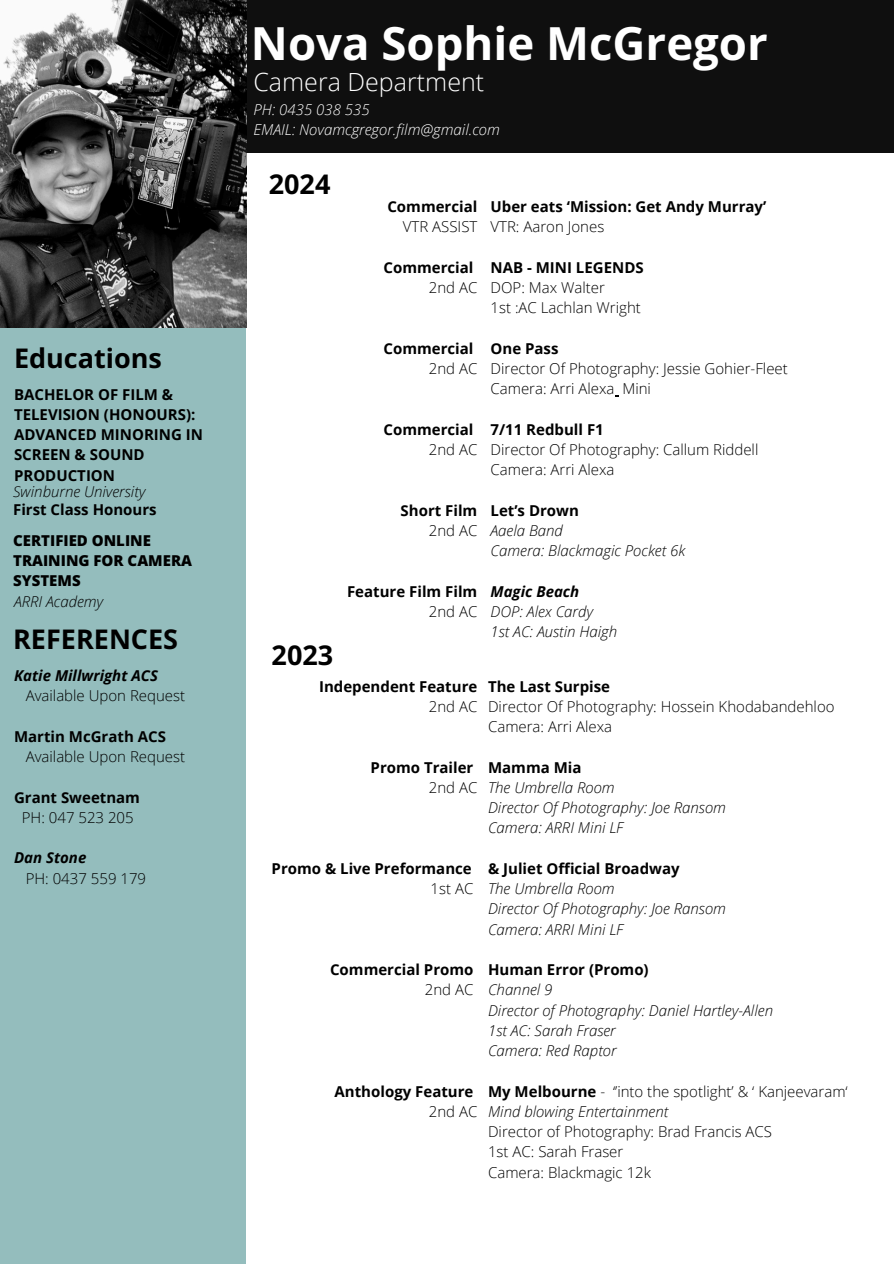
<style>
.page{position:relative;width:894px;height:1264px;background:#fff}
.page>*{position:absolute;margin:0;border:0;box-sizing:border-box;transform-origin:0 0}
.t1{font:700 45.6px "Open Sans";color:#fff}
.t2{font:700 27px "Open Sans";color:#000}
.t3{font:300 25.05px "Open Sans";color:#fff}
.t4{font:300 15px "Open Sans";color:#000}
.t5{font:700 15px/20.2px "Open Sans";color:#000}
.t6{font:italic 300 15px "Open Sans";color:#000}
.t7{font:italic 300 15px "Open Sans";color:#fff}
.t8{font:800 15px/20.2px "Open Sans";color:#000}
.t9{font:italic 700 15px "Open Sans";color:#000}
.s1{font-weight:700}
</style>
<div class="page">
<div style="left:0;top:152px;width:246px;height:1111px;background:#94bdbd"></div>
<div style="left:0;top:0;width:893px;height:152px;background:#0f0f0f"></div>
<img style="left:0;top:0;width:246px;height:327px">
<h1 class="t2" style="left:14px;top:339px;width:149px">Educations</h1>
<p class="t5" style="left:14px;top:383px;width:190px">BACHELOR OF FILM &amp;<br>TELEVISION (HONOURS):<br>ADVANCED MINORING IN<br>SCREEN &amp; SOUND<br>PRODUCTION</p>
<h5 class="t6" style="left:13px;top:481px;width:134px">Swinburne University</h5>
<p class="t5" style="left:13px;top:499px;width:145px">First Class Honours</p>
<h3 class="t8" style="left:13px;top:530px;width:180px">CERTIFIED ONLINE<br>TRAINING FOR CAMERA<br>SYSTEMS</h3>
<h6 class="t6" style="left:14px;top:591px;width:91px">ARRI Academy</h6>
<h4 class="t2" style="left:13px;top:620px;width:166px">REFERENCES</h4>
<p class="t9" style="left:14px;top:665px;width:145px">Katie Millwright ACS</p>
<h2 class="t4" style="left:26px;top:685px;width:161px">Available Upon Request</h2>
<p class="t5" style="left:14px;top:726px;width:153px">Martin McGrath ACS</p>
<p class="t4" style="left:26px;top:746px;width:161px">Available Upon Request</p>
<p class="t5" style="left:14px;top:786px;width:127px">Grant Sweetnam</p>
<p class="t4" style="left:22px;top:807px;width:113px">PH: 047 523 205</p>
<p class="t9" style="left:14px;top:847px;width:74px">Dan Stone</p>
<p class="t4" style="left:26px;top:867px;width:122px">PH: 0437 559 179</p>
<p class="t1" style="left:251px;top:11px;width:518px">Nova Sophie McGregor</p>
<p class="t3" style="left:253px;top:64px;width:232px">Camera Department</p>
<h5 class="t7" style="left:253px;top:99px;width:118px">PH: 0435 038 535</h5>
<h3 class="t7" style="left:253px;top:119px;width:248px">EMAIL: Novamcgregor.film@gmail.com</h3>
<p class="t2" style="left:269px;top:165px;width:63px">2024</p>
<p class="t5" style="left:490px;top:196px;width:277px">Uber eats ‘Mission: Get Andy Murray’</p>
<p class="t4" style="left:490px;top:216px;width:115px">VTR: Aaron Jones</p>
<p class="t5" style="left:490px;top:257px;width:155px">NAB - MINI LEGENDS</p>
<p class="t4" style="left:490px;top:277px;width:116px">DOP: Max Walter</p>
<p class="t4" style="left:490px;top:297px;width:152px">1st :AC Lachlan Wright</p>
<p class="t5" style="left:490px;top:338px;width:69px">One Pass</p>
<p class="t4" style="left:490px;top:358px;width:299px">Director Of Photography: Jessie Gohier-Fleet</p>
<p class="t4" style="left:490px;top:378px;width:125px">Camera: Arri Alexa</p>
<p class="t4" style="left:622px;top:378px;width:30px">Mini</p>
<p class="t5" style="left:490px;top:419px;width:115px">7/11 Redbull F1</p>
<p class="t4" style="left:490px;top:439px;width:269px">Director Of Photography: Callum Riddell</p>
<p class="t4" style="left:490px;top:459px;width:125px">Camera: Arri Alexa</p>
<p class="t5" style="left:490px;top:500px;width:90px">Let’s Drown</p>
<p class="t6" style="left:490px;top:520px;width:74px">Aaela Band</p>
<p class="t6" style="left:490px;top:540px;width:196px">Camera: Blackmagic Pocket 6k</p>
<p class="t9" style="left:490px;top:581px;width:90px">Magic Beach</p>
<p class="t6" style="left:490px;top:601px;width:104px">DOP: Alex Cardy</p>
<p class="t6" style="left:490px;top:621px;width:128px">1st AC: Austin Haigh</p>
<p class="t5" style="left:387px;top:196px;width:91px">Commercial</p>
<p class="t4" style="left:403px;top:216px;width:76px">VTR ASSIST</p>
<p class="t5" style="left:383px;top:257px;width:91px">Commercial</p>
<p class="t4" style="left:428px;top:277px;width:50px">2nd AC</p>
<p class="t5" style="left:383px;top:338px;width:91px">Commercial</p>
<p class="t4" style="left:428px;top:358px;width:50px">2nd AC</p>
<p class="t5" style="left:383px;top:419px;width:91px">Commercial</p>
<p class="t4" style="left:428px;top:439px;width:50px">2nd AC</p>
<p class="t5" style="left:400px;top:500px;width:78px">Short Film</p>
<p class="t4" style="left:428px;top:520px;width:50px">2nd AC</p>
<p class="t5" style="left:347px;top:581px;width:132px">Feature Film Film</p>
<p class="t4" style="left:428px;top:601px;width:50px">2nd AC</p>
<p class="t2" style="left:271px;top:636px;width:63px">2023</p>
<p class="t5" style="left:319px;top:675px;width:160px">Independent Feature</p>
<p class="t4" style="left:428px;top:695px;width:50px">2nd AC</p>
<p class="t5" style="left:370px;top:756px;width:104px">Promo Trailer</p>
<p class="t4" style="left:428px;top:776px;width:50px">2nd AC</p>
<p class="t5" style="left:271px;top:857px;width:202px">Promo &amp; Live Preformance</p>
<p class="t4" style="left:430px;top:878px;width:44px">1st AC</p>
<p class="t5" style="left:330px;top:959px;width:145px">Commercial Promo</p>
<p class="t4" style="left:425px;top:979px;width:50px">2nd AC</p>
<p class="t5" style="left:334px;top:1080px;width:140px">Anthology Feature</p>
<p class="t4" style="left:428px;top:1100px;width:50px">2nd AC</p>
<p class="t5" style="left:488px;top:675px;width:123px">The Last Surpise</p>
<h3 class="t4" style="left:488px;top:695px;width:348px">Director Of Photography: Hossein Khodabandehloo</h3>
<p class="t4" style="left:488px;top:716px;width:125px">Camera: Arri Alexa</p>
<p class="t5" style="left:488px;top:756px;width:95px">Mamma Mia</p>
<p class="t6" style="left:488px;top:776px;width:128px">The Umbrella Room</p>
<p class="t6" style="left:488px;top:797px;width:239px">Director Of Photography: Joe Ransom</p>
<p class="t6" style="left:488px;top:817px;width:137px">Camera: ARRI Mini LF</p>
<p class="t5" style="left:488px;top:857px;width:193px">&amp; Juliet Official Broadway</p>
<p class="t6" style="left:488px;top:878px;width:128px">The Umbrella Room</p>
<p class="t6" style="left:488px;top:898px;width:239px">Director Of Photography: Joe Ransom</p>
<p class="t6" style="left:488px;top:918px;width:137px">Camera: ARRI Mini LF</p>
<p class="t5" style="left:488px;top:959px;width:162px">Human Error (Promo)</p>
<p class="t6" style="left:488px;top:979px;width:66px">Channel 9</p>
<p class="t6" style="left:488px;top:999px;width:286px">Director of Photography: Daniel Hartley-Allen</p>
<p class="t6" style="left:488px;top:1019px;width:129px">1st AC: Sarah Fraser</p>
<p class="t6" style="left:488px;top:1040px;width:130px">Camera: Red Raptor</p>
<p class="t4" style="left:488px;top:1080px;width:361px"><span class="s1">My Melbourne</span> - ‘’into the spotlight’ &amp; ‘ Kanjeevaram‘</p>
<p class="t6" style="left:488px;top:1100px;width:182px">Mind blowing Entertainment</p>
<p class="t4" style="left:488px;top:1121px;width:285px">Director of Photography: Brad Francis ACS</p>
<p class="t4" style="left:488px;top:1141px;width:137px">1st AC: Sarah Fraser</p>
<p class="t4" style="left:488px;top:1161px;width:164px">Camera: Blackmagic 12k</p>
</div>
